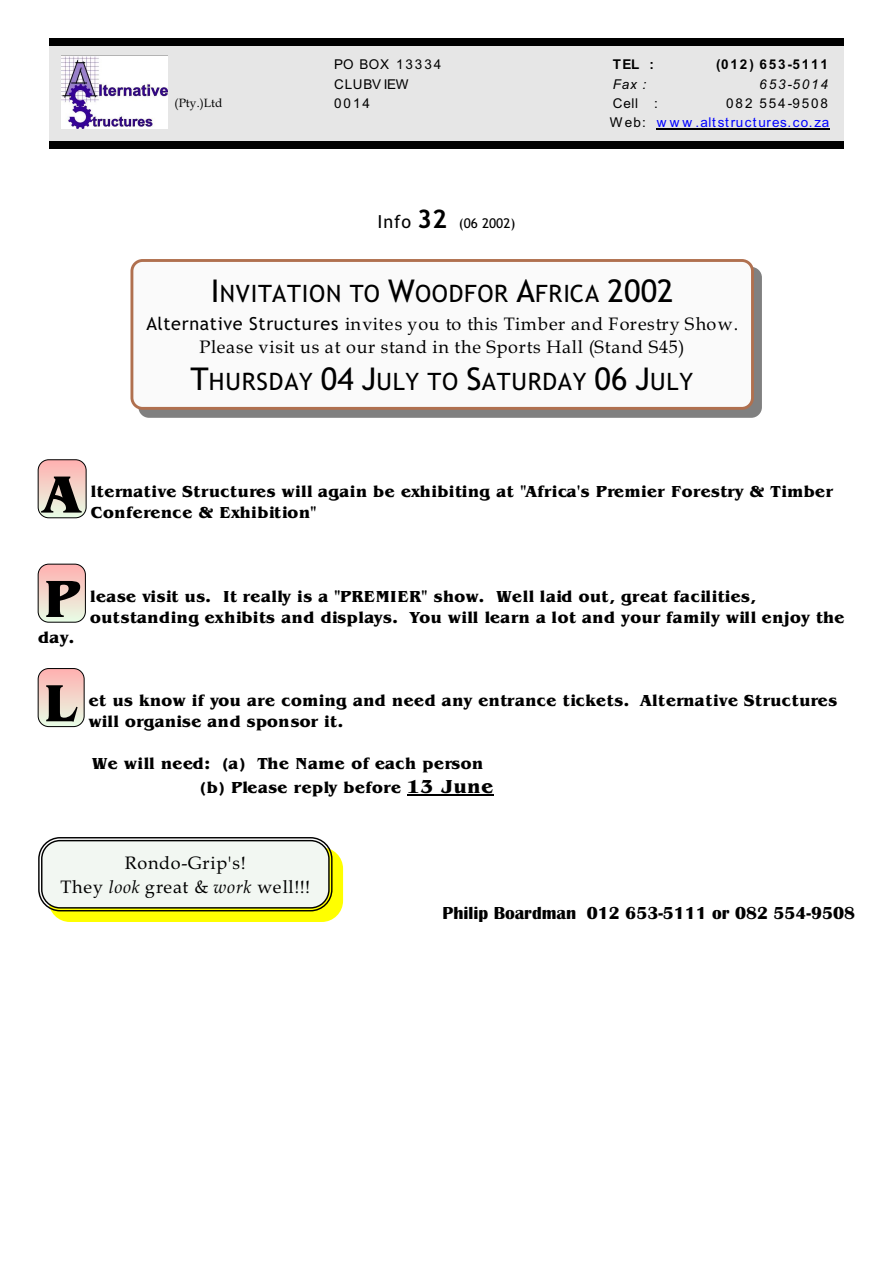
<style>
.page{position:relative;width:894px;height:1263px;background:#fff}
.page>*{position:absolute;margin:0;border:0;box-sizing:border-box;transform-origin:0 0}
.t1{font:54px "Benguiat Bk BT";color:#000}
.t2{font:24px "Trebuchet MS";letter-spacing:.035em;color:#000}
.t3{font:18px/24px "Book Antiqua";letter-spacing:.04em;color:#000;text-align:center}
.t4{font:700 18px "Britannic";color:#000}
.t5{font:16.5px/20.9px "Benguiat Bk BT";letter-spacing:.035em;color:#000}
.t6{font:13.5px/19px "Arial";letter-spacing:.105em;color:#00f;text-align:right}
.t7{font:700 13.5px "Arial";letter-spacing:.14em;color:#000}
.t8{font:13.5px "Trebuchet MS";color:#000}
.t9{font:italic 13.5px "Arial";letter-spacing:.14em;color:#000}
.t10{font:13.5px "Arial";letter-spacing:.14em;color:#000}
.t11{font:13.5px "Arial";letter-spacing:.05em;color:#000}
.t12{font:13.5px "Arial";letter-spacing:.01em;color:#000}
.t13{font:12px "Book Antiqua";letter-spacing:.01em;color:#000}
.s1{color:#000}
.s2{font-size:18px}
.s3{font-weight:700;font-size:25.5px}
.s4{font-size:31.35px}
.s5{font-family:"Trebuchet MS"}
.s6{font-weight:700;font-size:19.5px}
.s7{font-style:italic}
</style>
<div class="page">
<div style="left:49px;top:38px;width:795px;height:110px;background:#e6e6e6"></div>
<img style="left:61px;top:56px;width:107px;height:72px">
<hr style="left:657px;top:128px;width:173px;height:1px;background:#000">
<div style="left:49px;top:38px;width:795px;height:7px;background:#000"></div>
<div style="left:49px;top:141px;width:795px;height:7px;background:#000"></div>
<div style="left:138px;top:267px;width:624px;height:151px;background:#808080;border-radius:11px"></div>
<div style="left:132px;top:260px;width:620px;height:148px;background:#fafafa;border-radius:11px"></div>
<div style="left:130px;top:259px;width:624px;height:151px;border:3px solid #b0704f;border-radius:11px"></div>
<div style="left:38px;top:460px;width:48px;height:58px;background:linear-gradient(to bottom,#feb0b0,#e8fbe4);border-radius:11px"></div>
<div style="left:38px;top:460px;width:48px;height:58px;border:1px solid #000;border-radius:11px"></div>
<div style="left:38px;top:564px;width:47px;height:58px;background:linear-gradient(to bottom,#fbadad,#eafde6);border-radius:11px"></div>
<div style="left:38px;top:564px;width:47px;height:58px;border:1px solid #000;border-radius:11px"></div>
<div style="left:38px;top:669px;width:46px;height:58px;background:linear-gradient(to bottom,#ffb1b0,#e6fbe4);border-radius:11px"></div>
<div style="left:38px;top:669px;width:46px;height:58px;border:1px solid #000;border-radius:11px"></div>
<hr style="left:407px;top:794px;width:87px;height:1px;background:#000">
<div style="left:49px;top:847px;width:294px;height:75px;background:#ff0;border-radius:21px"></div>
<div style="left:42px;top:841px;width:287px;height:67px;background:#f2f7f2;border-radius:18px"></div>
<div style="left:41px;top:840px;width:289px;height:69px;border:1px solid #000;border-radius:18px"></div>
<div style="left:38px;top:837px;width:295px;height:74px;border:1px solid #000;border-radius:21px"></div>
<p class="t13" style="left:175px;top:98px;width:50px">(Pty.)Ltd</p>
<p class="t10" style="left:334px;top:60px;width:108px">PO BOX 13334</p>
<p class="t7" style="left:613px;top:60px;width:43px">TEL :</p>
<p class="t7" style="left:716px;top:60px;width:114px">(012) 653-5111</p>
<p class="t12" style="left:334px;top:79px;width:76px">CLUBV IEW</p>
<p class="t9" style="left:613px;top:79px;width:35px">Fax :</p>
<p class="t9" style="left:759px;top:79px;width:70px">653-5014</p>
<p class="t11" style="left:334px;top:98px;width:37px">0014</p>
<p class="t11" style="left:613px;top:98px;width:46px">Cell :</p>
<p class="t6" style="left:610px;top:95px;width:221px"><span class="s1">082 554-9508<br>Web:</span> w w w .altstructures.co.za</p>
<p class="t8" style="left:378px;top:218px;width:139px"><span class="s2">Info</span> <span class="s3">32</span> (06 2002)</p>
<h2 class="t2" style="left:211px;top:284px;width:464px"><span class="s4">I</span>NVITATION TO <span class="s4">W</span>OODFOR <span class="s4">A</span>FRICA <span class="s4">2002</span></h2>
<p class="t3" style="left:146px;top:314px;width:594px"><span class="s5">Alternative Structures</span> invites you to this Timber and Forestry Show.<br>Please visit us at our stand in the Sports Hall (Stand S45)</p>
<h2 class="t2" style="left:191px;top:372px;width:504px"><span class="s4">T</span>HURSDAY <span class="s4">04 J</span>ULY TO <span class="s4">S</span>ATURDAY <span class="s4">06 J</span>ULY</h2>
<h1 class="t1" style="left:44px;top:472px;width:38px">A</h1>
<p class="t5" style="left:91px;top:483px;width:744px">lternative Structures will again be exhibiting at "Africa's Premier Forestry &amp; Timber<br>Conference &amp; Exhibition"</p>
<h1 class="t1" style="left:44px;top:576px;width:37px">P</h1>
<p class="t5" style="left:90px;top:587px;width:756px">lease visit us. It really is a "PREMIER" show. Well laid out, great facilities, outstanding exhibits and displays. You will learn a lot and your family will enjoy the</p>
<p class="t5" style="left:38px;top:629px;width:38px">day.</p>
<h1 class="t1" style="left:44px;top:680px;width:36px">L</h1>
<p class="t5" style="left:89px;top:691px;width:750px">et us know if you are coming and need any entrance tickets. Alternative Structures will organise and sponsor it.</p>
<p class="t5" style="left:200px;top:752px;width:295px;line-height:24.2px;text-indent:-108px">We will need: (a) The Name of each person (b) Please reply before <span class="s6">13 June</span></p>
<p class="t3" style="left:60px;top:853px;width:251px">Rondo-Grip's!<br>They <span class="s7">look</span> great &amp; <span class="s7">work</span> well!!!</p>
<p class="t4" style="left:443px;top:907px;width:414px">Philip Boardman 012 653-5111 or 082 554-9508</p>
</div>
